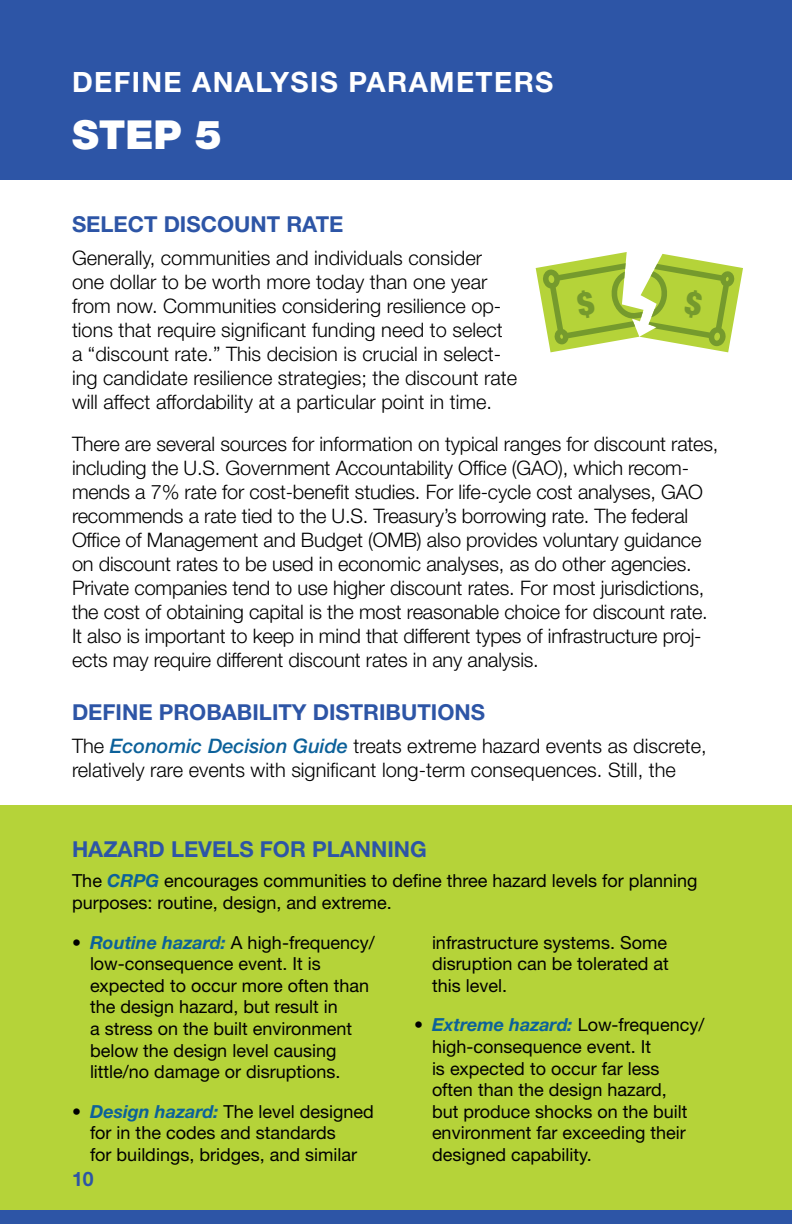
<style>
.page{position:relative;width:792px;height:1224px;background:#fff}
.page>*{position:absolute;margin:0;border:0;box-sizing:border-box;transform-origin:0 0}
.t1{font:900 40px "Helvetica Neue LT Std";color:#fff}
.t2{font:700 28px "Helvetica Neue LT Std";letter-spacing:.05em;color:#fff}
.t3{font:700 22px "Helvetica Neue LT Std";color:#2d55a6}
.t4{font:300 20px/24px "Helvetica Neue LT Std";letter-spacing:-.01em;color:#000}
.t5{font:700 20px "Helvetica Neue LT Std";color:#2d55a6}
.t6{font:18px/21.6px "Helvetica Neue LT Std";color:#000}
.s1{font-weight:500;font-style:italic;color:#0c619a}
.s2{font-weight:700;font-style:italic;color:#0c619a}
</style>
<div class="page">
<div style="left:0;top:0;width:792px;height:180px;background:#2d55a6"></div>
<div style="left:0;top:805px;width:792px;height:415px;background:#b5d339"></div>
<div style="left:0;top:1210px;width:792px;height:14px;background:#2d55a6"></div>
<svg style="left:536px;top:252px;width:207px;height:100px"></svg>
<h2 class="t2" style="left:72px;top:65px;width:483px">DEFINE ANALYSIS PARAMETERS</h2>
<h1 class="t1" style="left:72px;top:111px;width:151px">STEP 5</h1>
<p class="t3" style="left:72px;top:210px;width:273px">SELECT DISCOUNT RATE</p>
<p class="t4" style="left:72px;top:245px;width:447px">Generally, communities and individuals consider one dollar to be worth more today than one year from now. Communities considering resilience op&shy;tions that require significant funding need to select a “discount rate.” This decision is crucial in select&shy;ing candidate resilience strategies; the discount rate will affect affordability at a particular point in time.</p>
<p class="t4" style="left:72px;top:431px;width:648px">There are several sources for information on typical ranges for discount rates, including the U.S. Government Accountability Office (GAO), which recom&shy;mends a 7% rate for cost-benefit studies. For life-cycle cost analyses, GAO recommends a rate tied to the U.S. Treasury’s borrowing rate. The federal Office of Management and Budget (OMB) also provides voluntary guidance on discount rates to be used in economic analyses, as do other agencies.<br>Private companies tend to use higher discount rates. For most jurisdictions, the cost of obtaining capital is the most reasonable choice for discount rate.<br>It also is important to keep in mind that different types of infrastructure proj&shy;ects may require different discount rates in any analysis.</p>
<p class="t3" style="left:72px;top:699px;width:415px">DEFINE PROBABILITY DISTRIBUTIONS</p>
<p class="t4" style="left:72px;top:734px;width:636px">The <span class="s1">Economic Decision Guide</span> treats extreme hazard events as discrete, relatively rare events with significant long-term consequences. Still, the</p>
<p class="t3" style="left:72px;top:835px;width:356px">HAZARD LEVELS FOR PLANNING</p>
<p class="t6" style="left:72px;top:870px;width:627px">The <span class="s2">CRPG</span> encourages communities to define three hazard levels for planning purposes: routine, design, and extreme.</p>
<p class="t6" style="left:90px;top:931px;width:286px;text-indent:-18px">• <span class="s2">Routine hazard:</span> A high-frequency/ low-consequence event. It is expected to occur more often than the design hazard, but result in<br>a stress on the built environment below the design level causing little/no damage or disruptions.</p>
<p class="t6" style="left:90px;top:1100px;width:285px;text-indent:-18px">• <span class="s2">Design hazard:</span> The level designed for in the codes and standards<br>for buildings, bridges, and similar</p>
<p class="t6" style="left:432px;top:931px;width:238px;text-align:justify">infrastructure systems. Some disruption can be tolerated at this level.</p>
<p class="t6" style="left:432px;top:1014px;width:274px;text-indent:-18px">• <span class="s2">Extreme hazard:</span> Low-frequency/ high-consequence event. It<br>is expected to occur far less often than the design hazard,<br>but produce shocks on the built environment far exceeding their designed capability.</p>
<p class="t5" style="left:72px;top:1167px;width:23px">10</p>
</div>
